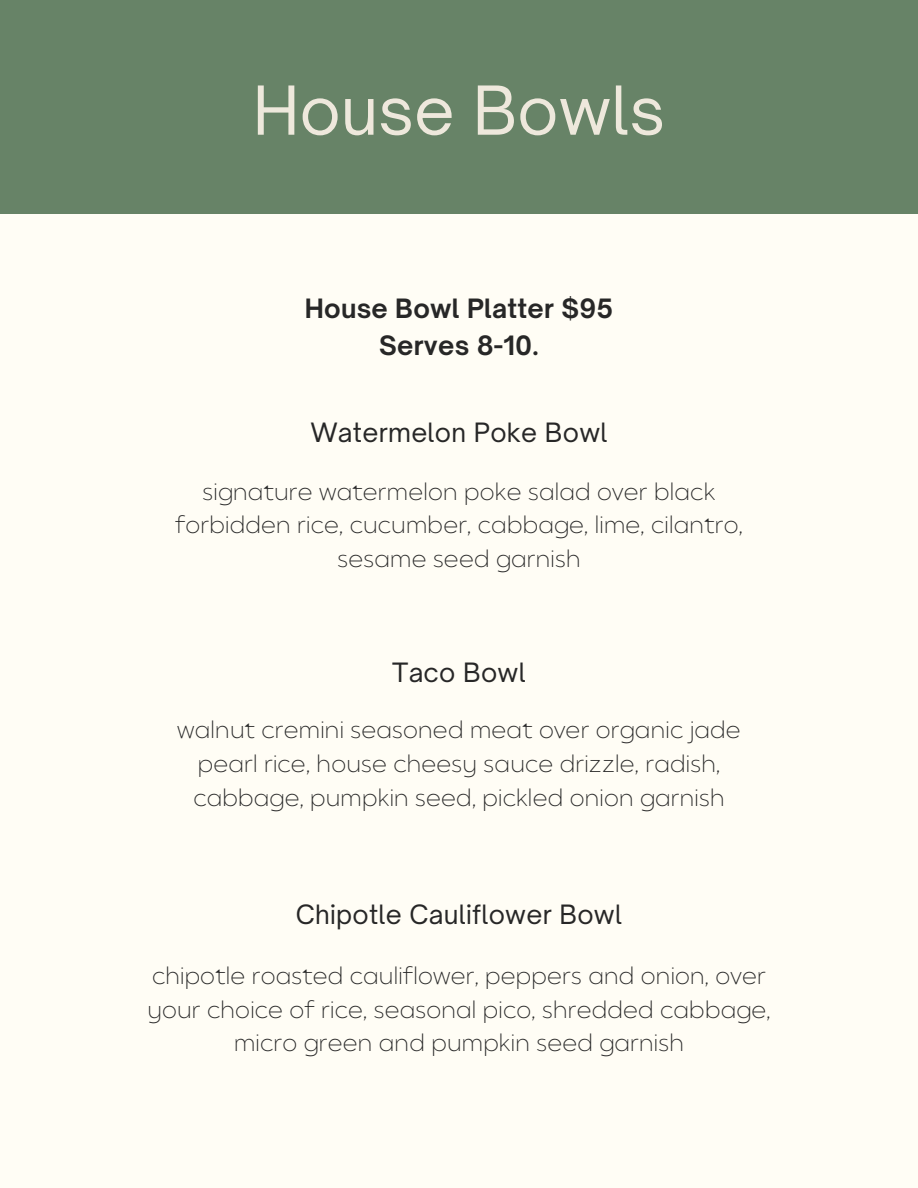
<style>
.page{position:relative;width:918px;height:1188px;background:#fffdf5}
.page>*{position:absolute;margin:0;border:0;box-sizing:border-box;transform-origin:0 0}
.t1{font:64.5px "Open Sauce One";color:#eee8dc}
.t2{font:25.5px "Open Sauce One";letter-spacing:.01em;color:#272727}
.t3{font:700 25.5px "Open Sauce One";letter-spacing:.01em;color:#272727}
.t4{font:200 22.5px/33.8px "Balgin";letter-spacing:.01em;color:#272727;text-align:center}
</style>
<div class="page">
<div style="left:0;top:0;width:918px;height:214px;background:#678367"></div>
<p class="t1" style="left:253px;top:70px;width:414px">House Bowls</p>
<p class="t3" style="left:305px;top:292px;width:310px">House Bowl Platter $95</p>
<p class="t3" style="left:379px;top:330px;width:161px">Serves 8-10.</p>
<p class="t2" style="left:310px;top:417px;width:299px">Watermelon Poke Bowl</p>
<p class="t4" style="left:175px;top:477px;width:569px">signature watermelon poke salad over black forbidden rice, cucumber, cabbage, lime, cilantro, sesame seed garnish</p>
<p class="t2" style="left:392px;top:657px;width:135px">Taco Bowl</p>
<p class="t4" style="left:177px;top:716px;width:565px">walnut cremini seasoned meat over organic jade pearl rice, house cheesy sauce drizzle, radish, cabbage, pumpkin seed, pickled onion garnish</p>
<p class="t2" style="left:296px;top:898px;width:328px">Chipotle Cauliflower Bowl</p>
<p class="t4" style="left:147px;top:961px;width:625px">chipotle roasted cauliflower, peppers and onion, over your choice of rice, seasonal pico, shredded cabbage, micro green and pumpkin seed garnish</p>
</div>
